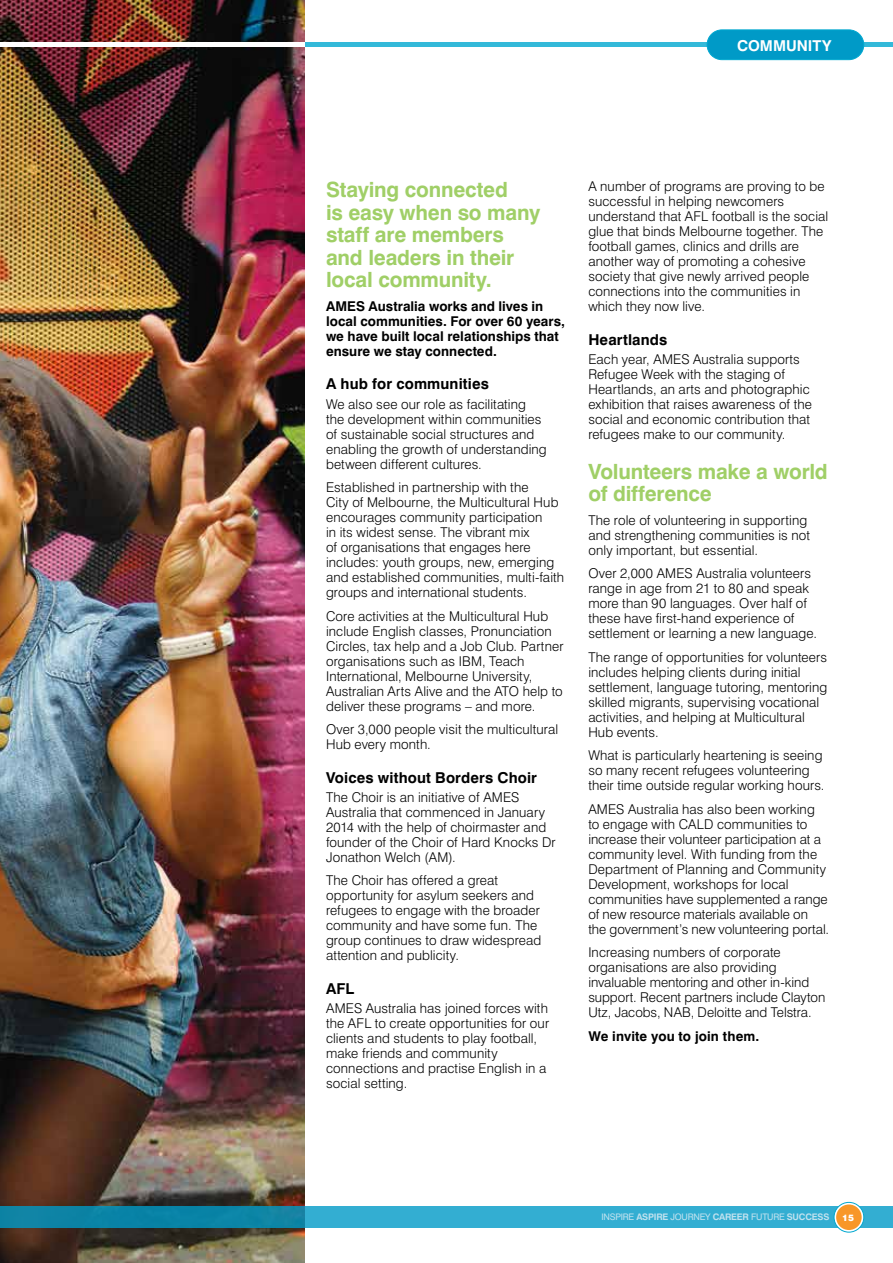
<style>
.page{position:relative;width:893px;height:1263px;background:#fff}
.page>*{position:absolute;margin:0;border:0;box-sizing:border-box;transform-origin:0 0}
.t1{font:700 21px/22.5px "Swiss 721 BT";letter-spacing:-.01em;color:#a0cf67}
.t2{font:700 15px "Swiss 721 BT";letter-spacing:.01em;color:#000}
.t3{font:700 15px "Swiss 721 BT";color:#fff}
.t4{font:300 13.5px/15px "Swiss 721 BT";letter-spacing:.01em;color:#000}
.t5{font:700 13.5px/15px "Swiss 721 BT";color:#000}
.t6{font:9px "Swiss 721 BT";letter-spacing:-.025em;color:#c1e2ef}
.t7{font:900 9px "Swiss 721 BT";color:#fff}
.s1{font-weight:700}
</style>
<div class="page">
<img style="left:0;top:0;width:305px;height:1263px">
<svg style="left:0;top:1206px;width:893px;height:21px;background:#259fc2"></svg>
<hr style="left:0;top:43px;width:893px;height:4px;background:#33b9d9">
<svg style="left:834px;top:1202px;width:30px;height:30px"></svg>
<div style="left:834px;top:1202px;width:30px;height:30px;border:1px solid #00a8d0;border-radius:50%"></div>
<div style="left:836px;top:1204px;width:26px;height:26px;background:#f89728;border-radius:50%"></div>
<div style="left:707px;top:30px;width:157px;height:30px;background:#009ac7;border:1px solid #00a8d0;border-radius:15px"></div>
<hr style="left:0;top:43px;width:305px;height:4px;background:#fff">
<p class="t3" style="left:737px;top:36px;width:96px">COMMUNITY</p>
<h1 class="t1" style="left:326px;top:178px;width:216px">Staying connected<br>is easy when so many staff are members and leaders in their local community.</h1>
<p class="t5" style="left:326px;top:298px;width:240px">AMES Australia works and lives in local communities. For over 60 years, we have built local relationships that ensure we stay connected.</p>
<p class="t2" style="left:326px;top:375px;width:164px">A hub for communities</p>
<p class="t4" style="left:326px;top:396px;width:222px">We also see our role as facilitating the development within communities of sustainable social structures and enabling the growth of understanding between different cultures.</p>
<p class="t4" style="left:326px;top:480px;width:240px">Established in partnership with the<br>City of Melbourne, the Multicultural Hub encourages community participation<br>in its widest sense. The vibrant mix<br>of organisations that engages here includes: youth groups, new, emerging and established communities, multi-faith groups and international students.</p>
<p class="t4" style="left:326px;top:608px;width:239px">Core activities at the Multicultural Hub include English classes, Pronunciation Circles, tax help and a Job Club. Partner organisations such as IBM, Teach International, Melbourne University, Australian Arts Alive and the ATO help to deliver these programs – and more.</p>
<p class="t4" style="left:326px;top:722px;width:234px">Over 3,000 people visit the multicultural<br>Hub every month.</p>
<p class="t2" style="left:326px;top:768px;width:212px">Voices without Borders Choir</p>
<p class="t4" style="left:326px;top:789px;width:231px">The Choir is an initiative of AMES<br>Australia that commenced in January<br>2014 with the help of choirmaster and founder of the Choir of Hard Knocks Dr<br>Jonathon Welch (AM).</p>
<p class="t4" style="left:326px;top:873px;width:217px">The Choir has offered a great opportunity for asylum seekers and refugees to engage with the broader community and have some fun. The group continues to draw widespread attention and publicity.</p>
<p class="t2" style="left:326px;top:979px;width:30px">AFL</p>
<p class="t4" style="left:326px;top:1001px;width:225px">AMES Australia has joined forces with the AFL to create opportunities for our clients and students to play football, make friends and community connections and practise English in a social setting.</p>
<p class="t4" style="left:588px;top:179px;width:241px">A number of programs are proving to be successful in helping newcomers understand that AFL football is the social glue that binds Melbourne together. The football games, clinics and drills are another way of promoting a cohesive society that give newly arrived people connections into the communities in which they now live.</p>
<p class="t2" style="left:588px;top:330px;width:81px">Heartlands</p>
<p class="t4" style="left:588px;top:352px;width:225px">Each year, AMES Australia supports Refugee Week with the staging of Heartlands, an arts and photographic exhibition that raises awareness of the social and economic contribution that refugees make to our community.</p>
<h1 class="t1" style="left:588px;top:460px;width:241px">Volunteers make a world of difference</h1>
<p class="t4" style="left:588px;top:512px;width:223px">The role of volunteering in supporting and strengthening communities is not only important, but essential.</p>
<p class="t4" style="left:588px;top:566px;width:230px">Over 2,000 AMES Australia volunteers range in age from 21 to 80 and speak more than 90 languages. Over half of these have first-hand experience of settlement or learning a new language.</p>
<p class="t4" style="left:588px;top:649px;width:240px">The range of opportunities for volunteers includes helping clients during initial settlement, language tutoring, mentoring skilled migrants, supervising vocational activities, and helping at Multicultural Hub events.</p>
<p class="t4" style="left:588px;top:748px;width:238px">What is particularly heartening is seeing so many recent refugees volunteering their time outside regular working hours.</p>
<p class="t4" style="left:588px;top:801px;width:242px">AMES Australia has also been working to engage with CALD communities to increase their volunteer participation at a community level. With funding from the Department of Planning and Community Development, workshops for local communities have supplemented a range of new resource materials available on the government’s new volunteering portal.</p>
<p class="t4" style="left:588px;top:945px;width:239px">Increasing numbers of corporate organisations are also providing invaluable mentoring and other in-kind support. Recent partners include Clayton Utz, Jacobs, NAB, Deloitte and Telstra.</p>
<p class="t5" style="left:588px;top:1028px;width:173px">We invite you to join them.</p>
<p class="t6" style="left:601px;top:1212px;width:229px">INSPIRE <span class="s1">ASPIRE</span> JOURNEY <span class="s1">CAREER</span> FUTURE <span class="s1">SUCCESS</span></p>
<p class="t7" style="left:842px;top:1212px;width:13px">15</p>
</div>
